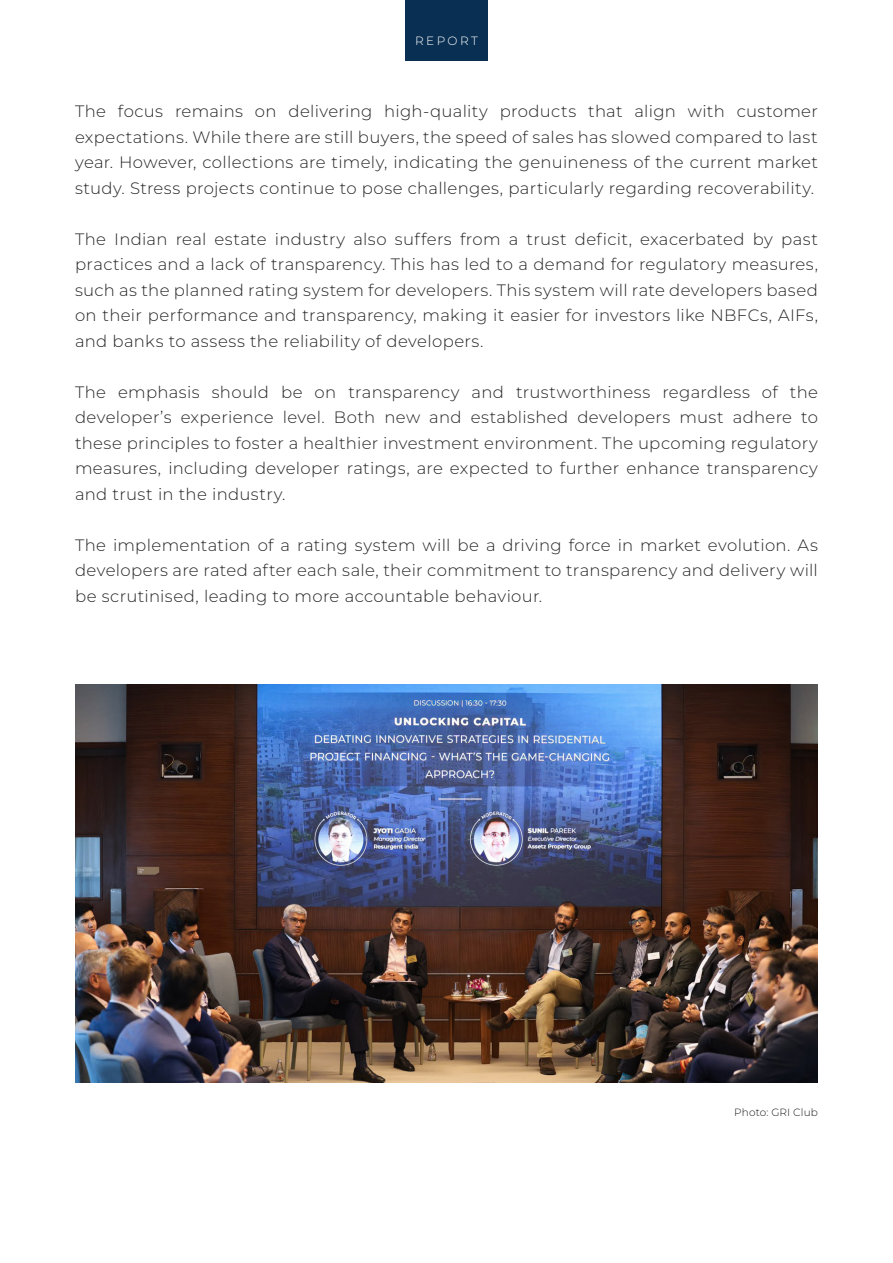
<style>
.page{position:relative;width:893px;height:1263px;background:#fff}
.page>*{position:absolute;margin:0;border:0;box-sizing:border-box;transform-origin:0 0}
.t1{font:300 16.5px/25.5px "Montserrat";letter-spacing:.02em;color:#262626;text-align:justify}
.t2{font:300 12px "Montserrat";letter-spacing:.2em;color:#fff}
.t3{font:300 10.5px "Montserrat";letter-spacing:.01em;color:#1a1a1a}
</style>
<div class="page">
<div style="left:405px;top:0;width:83px;height:60px;background:#093053"></div>
<img style="left:75px;top:684px;width:743px;height:399px">
<p class="t2" style="left:415px;top:33px;width:64px">REPORT</p>
<p class="t1" style="left:75px;top:98px;width:744px">The focus remains on delivering high-quality products that align with customer expectations. While there are still buyers, the speed of sales has slowed compared to last year. However, collections are timely, indicating the genuineness of the current market study. Stress projects continue to pose challenges, particularly regarding recoverability.</p>
<p class="t1" style="left:75px;top:226px;width:744px">The Indian real estate industry also suffers from a trust deficit, exacerbated by past practices and a lack of transparency. This has led to a demand for regulatory measures, such as the planned rating system for developers. This system will rate developers based on their performance and transparency, making it easier for investors like NBFCs, AIFs, and banks to assess the reliability of developers.</p>
<p class="t1" style="left:75px;top:379px;width:744px">The emphasis should be on transparency and trustworthiness regardless of the developer’s experience level. Both new and established developers must adhere to these principles to foster a healthier investment environment. The upcoming regulatory measures, including developer ratings, are expected to further enhance transparency and trust in the industry.</p>
<p class="t1" style="left:75px;top:532px;width:744px">The implementation of a rating system will be a driving force in market evolution. As developers are rated after each sale, their commitment to transparency and delivery will be scrutinised, leading to more accountable behaviour.</p>
<p class="t3" style="left:734px;top:1105px;width:85px">Photo: GRI Club</p>
</div>
